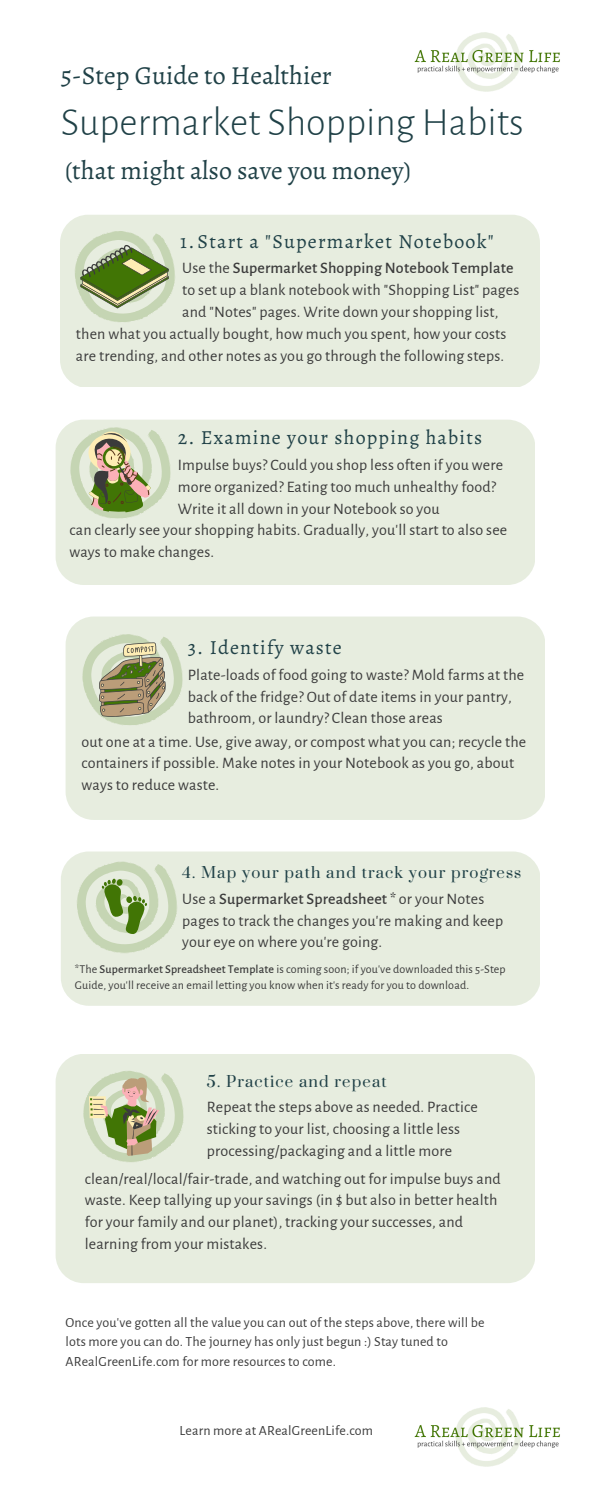
<style>
.page{position:relative;width:600px;height:1500px;background:#fff}
.page>*{position:absolute;margin:0;border:0;box-sizing:border-box;transform-origin:0 0}
.t1{font:300 40px "Alegreya Sans";color:#204147}
.t2{font:26px "Alegreya";color:#204147}
.t3{font:20px "Alegreya";letter-spacing:.06em;color:#204147}
.t4{font:19px "Suranna";letter-spacing:.06em;color:#204147}
.t5{font:16px/21.8px "Alegreya Sans";letter-spacing:.01em;color:#3b3b3b}
.t6{font:500 16px "Alegreya Sans";letter-spacing:.01em;color:#3b3b3b}
.t7{font:14px/19.5px "Alegreya Sans";letter-spacing:.01em;color:#3b3b3b}
.t8{font:12px/16.5px "Alegreya Sans";letter-spacing:.01em;color:#3b3b3b}
.s1{font-weight:400}
.s2{font-weight:500}
</style>
<div class="page">
<div style="left:61px;top:851px;width:479px;height:155px;background:#e7eddf;border-radius:28px"></div>
<svg style="left:77px;top:862px;width:100px;height:91px"></svg>
<img style="left:414px;top:32px;width:146px;height:60px">
<div style="left:60px;top:215px;width:479px;height:172px;background:#e7eddf"></div>
<svg style="left:75px;top:231px;width:100px;height:92px;background:#aebf94"></svg>
<div style="left:56px;top:420px;width:479px;height:165px;background:#e7eddf;border-radius:28px"></div>
<svg style="left:70px;top:427px;width:101px;height:92px"></svg>
<div style="left:66px;top:617px;width:479px;height:203px;background:#e7eddf;border-radius:28px"></div>
<svg style="left:82px;top:634px;width:101px;height:91px"></svg>
<div style="left:56px;top:1054px;width:479px;height:229px;background:#e7eddf;border-radius:28px"></div>
<svg style="left:83px;top:1071px;width:101px;height:91px"></svg>
<img style="left:414px;top:1407px;width:146px;height:60px">
<h2 class="t2" style="left:61px;top:57px;width:273px">5-Step Guide to Healthier</h2>
<h1 class="t1" style="left:61px;top:103px;width:464px">Supermarket Shopping Habits</h1>
<h2 class="t2" style="left:65px;top:152px;width:347px">(that might also save you money)</h2>
<p class="t3" style="left:180px;top:228px;width:315px">1.Start a "Supermarket Notebook"</p>
<p class="t6" style="left:182px;top:260px;width:333px"><span class="s1">Use the</span> Supermarket Shopping Notebook Template</p>
<p class="t5" style="left:182px;top:279px;width:339px">to set up a blank notebook with "Shopping List" pages</p>
<p class="t5" style="left:182px;top:301px;width:318px">and "Notes" pages. Write down your shopping list,</p>
<p class="t5" style="left:76px;top:324px;width:432px">then what you actually bought, how much you spent, how your costs</p>
<p class="t5" style="left:76px;top:346px;width:430px">are trending, and other notes as you go through the following steps.</p>
<p class="t3" style="left:178px;top:424px;width:306px">2. Examine your shopping habits</p>
<p class="t5" style="left:178px;top:455px;width:327px">Impulse buys? Could you shop less often if you were</p>
<p class="t5" style="left:178px;top:476px;width:320px">more organized? Eating too much unhealthy food?</p>
<p class="t5" style="left:178px;top:498px;width:263px">Write it all down in your Notebook so you</p>
<p class="t5" style="left:69px;top:520px;width:439px">can clearly see your shopping habits. Gradually, you'll start to also see</p>
<p class="t5" style="left:69px;top:541px;width:146px">ways to make changes.</p>
<p class="t3" style="left:188px;top:634px;width:156px">3. Identify waste</p>
<p class="t5" style="left:188px;top:664px;width:338px">Plate-loads of food going to waste? Mold farms at the back of the fridge? Out of date items in your pantry, bathroom, or laundry? Clean those areas</p>
<p class="t5" style="left:82px;top:731px;width:446px">out one at a time. Use, give away, or compost what you can; recycle the containers if possible. Make notes in your Notebook as you go, about ways to reduce waste.</p>
<p class="t4" style="left:182px;top:860px;width:341px">4. Map your path and track your progress</p>
<p class="t5" style="left:182px;top:888px;width:323px">Use a <span class="s2">Supermarket Spreadsheet *</span> or your Notes pages to track the changes you're making and keep your eye on where you're going.</p>
<p class="t8" style="left:75px;top:961px;width:432px">*The <span class="s2">Supermarket Spreadsheet Template</span> is coming soon; if you've downloaded this 5-Step<br>Guide, you'll receive an email letting you know when it's ready for you to download.</p>
<p class="t4" style="left:207px;top:1070px;width:181px">5. Practice and repeat</p>
<p class="t5" style="left:207px;top:1097px;width:272px">Repeat the steps above as needed. Practice sticking to your list, choosing a little less processing/packaging and a little more</p>
<p class="t5" style="left:85px;top:1168px;width:417px">clean/real/local/fair-trade, and watching out for impulse buys and waste. Keep tallying up your savings (in $ but also in better health for your family and our planet), tracking your successes, and learning from your mistakes.</p>
<p class="t7" style="left:66px;top:1313px;width:421px">Once you've gotten all the value you can out of the steps above, there will be lots more you can do. The journey has only just begun :) Stay tuned to<br>ARealGreenLife.com for more resources to come.</p>
<p class="t7" style="left:180px;top:1421px;width:195px">Learn more at ARealGreenLife.com</p>
</div>
